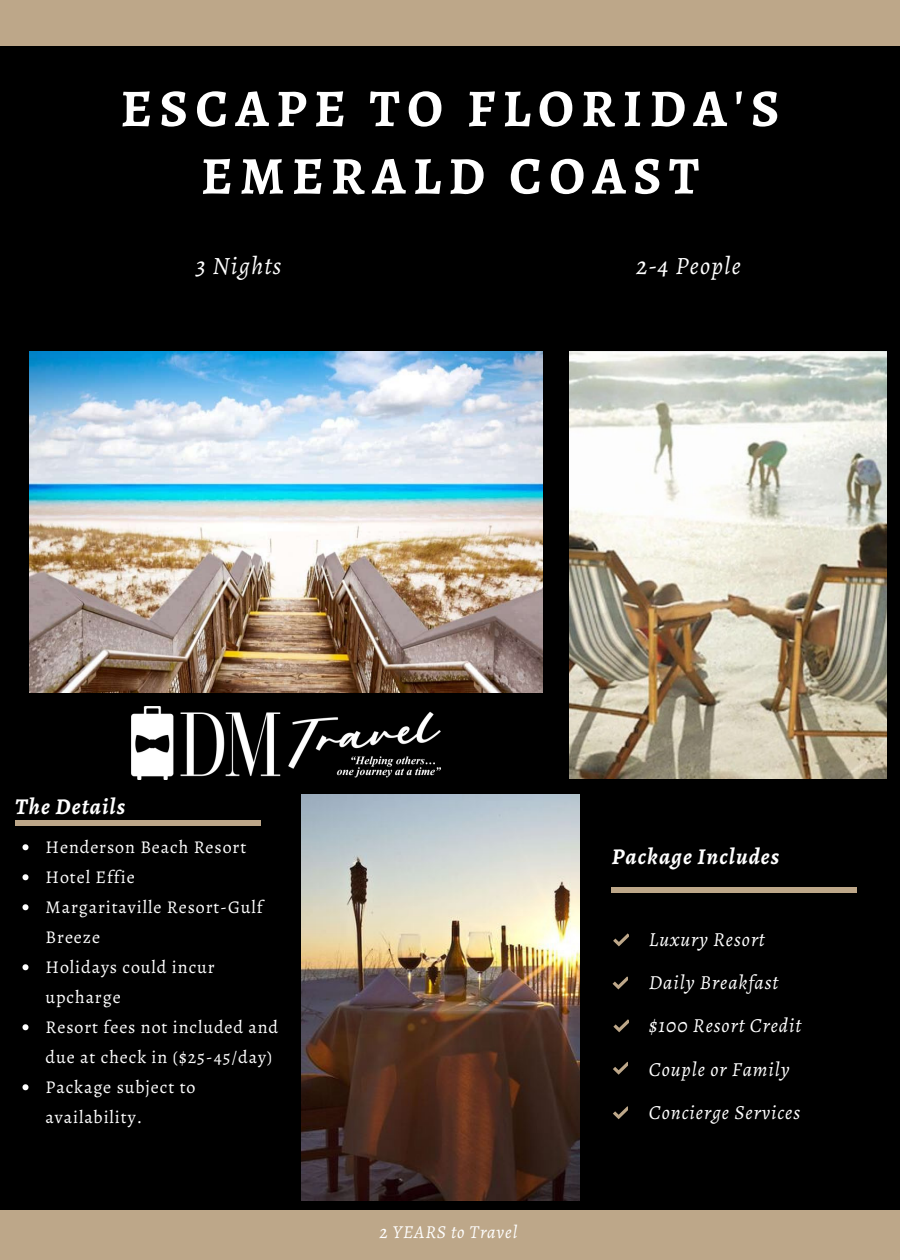
<style>
.page{position:relative;width:900px;height:1260px;background:#000}
.page>*{position:absolute;margin:0;border:0;box-sizing:border-box;transform-origin:0 0}
.t1{font:700 53px/67.5px "Alegreya";letter-spacing:.14em;color:#fff;text-align:center}
.t2{font:italic 25px "Alegreya";letter-spacing:.05em;color:#fff}
.t3{font:italic 700 22.75px "Alegreya";letter-spacing:.05em;color:#fff}
.t4{font:italic 20px "Alegreya";letter-spacing:.05em;color:#fff}
.t5{font:italic 18.25px "Alegreya";letter-spacing:.05em;color:#fff}
.t6{font:18px/30px "Alegreya";letter-spacing:.05em;color:#fff}
</style>
<div class="page">
<img style="left:302px;top:794px;width:277px;height:407px">
<img style="left:569px;top:351px;width:317px;height:428px">
<svg style="left:613px;top:933px;width:15px;height:13px"></svg>
<svg style="left:613px;top:976px;width:15px;height:13px"></svg>
<svg style="left:614px;top:1019px;width:15px;height:13px"></svg>
<svg style="left:613px;top:1062px;width:15px;height:13px"></svg>
<svg style="left:613px;top:1106px;width:15px;height:13px"></svg>
<div style="left:15px;top:820px;width:245px;height:6px;background:#bda789"></div>
<div style="left:612px;top:887px;width:245px;height:5px;background:#bda789"></div>
<div style="left:0;top:1210px;width:900px;height:50px;background:#bda789"></div>
<div style="left:0;top:0;width:900px;height:46px;background:#bda789"></div>
<img style="left:29px;top:351px;width:514px;height:342px">
<svg style="left:22px;top:844px;width:6px;height:6px"></svg>
<svg style="left:22px;top:874px;width:6px;height:6px"></svg>
<svg style="left:22px;top:904px;width:6px;height:6px"></svg>
<svg style="left:22px;top:964px;width:6px;height:6px"></svg>
<svg style="left:22px;top:1024px;width:6px;height:6px"></svg>
<svg style="left:22px;top:1084px;width:6px;height:6px"></svg>
<img style="left:131px;top:706px;width:310px;height:73px">
<p class="t1" style="left:120px;top:74px;width:661px">ESCAPE TO FLORIDA'S<br>EMERALD COAST</p>
<p class="t2" style="left:196px;top:249px;width:87px">3 Nights</p>
<p class="t2" style="left:636px;top:249px;width:106px">2-4 People</p>
<p class="t3" style="left:15px;top:790px;width:112px">The Details</p>
<p class="t6" style="left:46px;top:832px;width:202px">Henderson Beach Resort</p>
<p class="t6" style="left:46px;top:862px;width:91px">Hotel Effie</p>
<p class="t6" style="left:46px;top:892px;width:219px">Margaritaville Resort-Gulf<br>Breeze</p>
<p class="t6" style="left:46px;top:952px;width:171px">Holidays could incur upcharge</p>
<p class="t6" style="left:46px;top:1012px;width:234px">Resort fees not included and due at check in ($25-45/day)</p>
<p class="t6" style="left:46px;top:1072px;width:151px">Package subject to availability.</p>
<p class="t5" style="left:380px;top:1219px;width:139px">2 YEARS to Travel</p>
<p class="t3" style="left:612px;top:841px;width:169px">Package Includes</p>
<p class="t4" style="left:649px;top:925px;width:117px">Luxury Resort</p>
<p class="t4" style="left:649px;top:969px;width:131px">Daily Breakfast</p>
<p class="t4" style="left:649px;top:1012px;width:154px">$100 Resort Credit</p>
<p class="t4" style="left:649px;top:1055px;width:142px">Couple or Family</p>
<p class="t4" style="left:649px;top:1099px;width:153px">Concierge Services</p>
</div>
